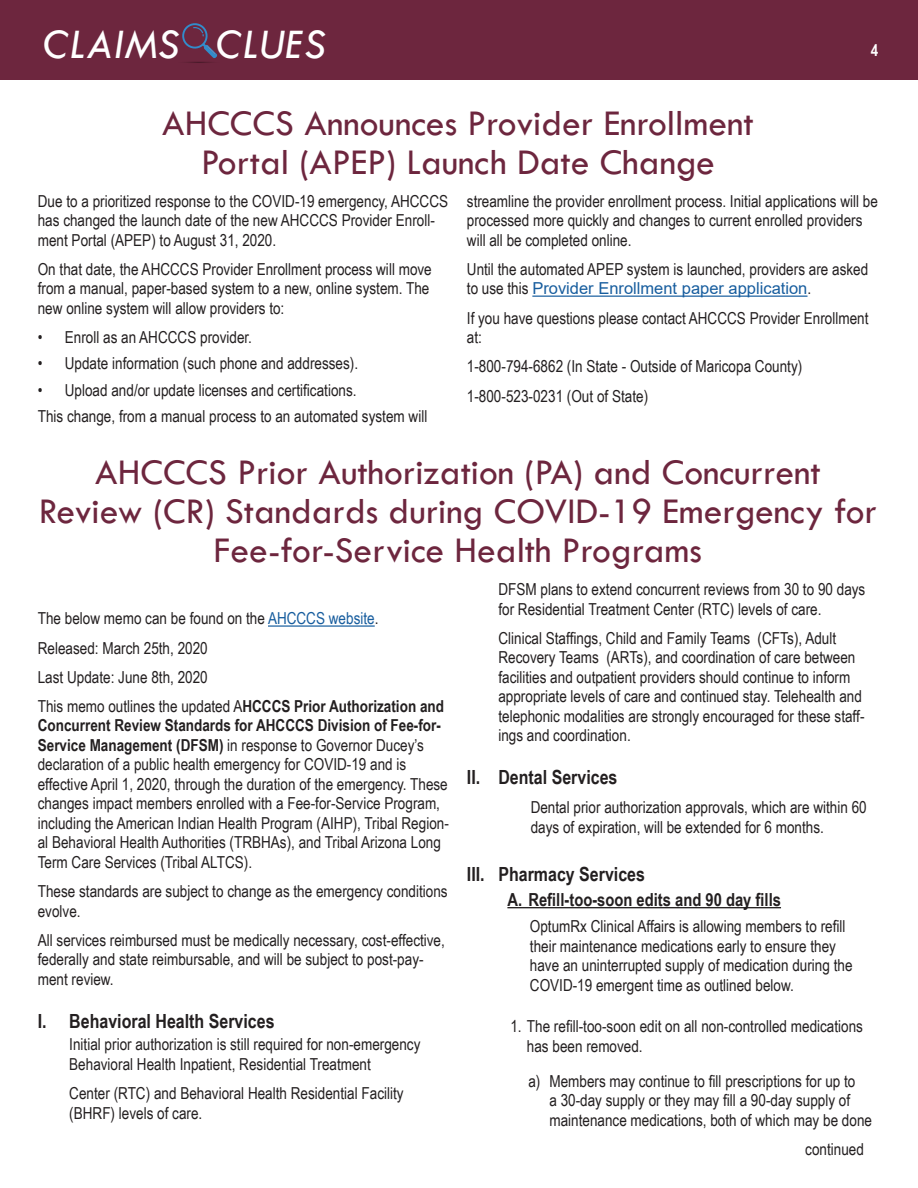
<style>
.page{position:relative;width:918px;height:1188px;background:#fff}
.page>*{position:absolute;margin:0;border:0;box-sizing:border-box;transform-origin:0 0}
.t1{font:italic 43.65px "Tw Cen";color:#fff}
.Main_red_headline{font:37.5px/39px "Tw Cen";color:#6d263e;text-align:center}
.Paragraph_Style_4{font:700 19.5px "Arial Narrow";color:#231f20}
.Paragraph_Style_5{font:700 18px "Arial Narrow";color:#231f20}
.Paragraph_Style_4-2{font:16.5px/19.5px "Arial Narrow";color:#231f20}
.Body_Text{font:16.5px/19.5px "Arial Narrow";color:#231f20}
.small_letter{font:16.5px/19.8px "Arial Narrow";color:#231f20}
.List_Paragraph{font:16.5px "Arial Narrow";color:#231f20}
.t2{font:700 16.5px "Arial Narrow";color:#fff}
.s1{font-family:"Arial";color:#175d9e}
.s2{color:#175d9e}
.s3{font-weight:700}
</style>
<div class="page">
<div style="left:0;top:0;width:918px;height:79px;background:#6d263e"></div>
<svg style="left:182px;top:23px;width:35px;height:40px"></svg>
<hr style="left:532px;top:296px;width:276px;height:1px;background:#175d9e">
<hr style="left:268px;top:625px;width:107px;height:2px;background:#175d9e">
<hr style="left:507px;top:907px;width:274px;height:1px;background:#231f20">
<h1 class="t1" style="left:43px;top:18px;width:285px">CLAIMS CLUES</h1>
<p class="t2" style="left:871px;top:38px;width:9px">4</p>
<p class="Main_red_headline" style="left:162px;top:103px;width:593px">AHCCCS Announces Provider Enrollment<br>Portal (APEP) Launch Date Change</p>
<p class="Paragraph_Style_4-2" style="left:38px;top:191px;width:412px">Due to a prioritized response to the COVID-19 emergency, AHCCCS has changed the launch date of the new AHCCCS Provider Enroll&shy;ment Portal (APEP) to August 31, 2020.</p>
<p class="Paragraph_Style_4-2" style="left:38px;top:259px;width:396px">On that date, the AHCCCS Provider Enrollment process will move from a manual, paper-based system to a new, online system. The new online system will allow providers to:</p>
<p class="Paragraph_Style_4-2" style="left:38px;top:327px;width:216px">• Enroll as an AHCCCS provider.</p>
<p class="Paragraph_Style_4-2" style="left:38px;top:353px;width:322px">• Update information (such phone and addresses).</p>
<p class="Paragraph_Style_4-2" style="left:38px;top:379px;width:320px">• Upload and/or update licenses and certifications.</p>
<p class="Paragraph_Style_4-2" style="left:38px;top:406px;width:391px">This change, from a manual process to an automated system will</p>
<p class="Paragraph_Style_4-2" style="left:467px;top:191px;width:413px">streamline the provider enrollment process. Initial applications will be processed more quickly and changes to current enrolled providers will all be completed online.</p>
<p class="Paragraph_Style_4-2" style="left:467px;top:259px;width:403px">Until the automated APEP system is launched, providers are asked to use this <span class="s1">Provider Enrollment paper application</span>.</p>
<p class="Paragraph_Style_4-2" style="left:467px;top:307px;width:403px">If you have questions please contact AHCCCS Provider Enrollment at:</p>
<p class="Paragraph_Style_4-2" style="left:467px;top:356px;width:337px">1-800-794-6862 (In State - Outside of Maricopa County)</p>
<p class="Paragraph_Style_4-2" style="left:467px;top:385px;width:183px">1-800-523-0231 (Out of State)</p>
<p class="Main_red_headline" style="left:39px;top:453px;width:840px">AHCCCS Prior Authorization (PA) and Concurrent<br>Review (CR) Standards during COVID-19 Emergency for<br>Fee-for-Service Health Programs</p>
<p class="Paragraph_Style_4-2" style="left:38px;top:608px;width:342px">The below memo can be found on the <span class="s2">AHCCCS website</span>.</p>
<p class="Paragraph_Style_4-2" style="left:38px;top:637px;width:171px">Released: March 25th, 2020</p>
<p class="Paragraph_Style_4-2" style="left:38px;top:667px;width:172px">Last Update: June 8th, 2020</p>
<p class="Paragraph_Style_4-2" style="left:38px;top:696px;width:413px">This memo outlines the updated A<span class="s3">HCCCS Prior Authorization and Concurrent Review Standards for AHCCCS Division of Fee-for-Service Management (DFSM)</span> in response to Governor Ducey’s declaration of a public health emergency for COVID-19 and is effective April 1, 2020, through the duration of the emergency. These changes impact members enrolled with a Fee-for-Service Program, including the American Indian Health Program (AIHP), Tribal Region&shy;al Behavioral Health Authorities (TRBHAs), and Tribal Arizona Long Term Care Services (Tribal ALTCS).</p>
<p class="Paragraph_Style_4-2" style="left:38px;top:881px;width:411px">These standards are subject to change as the emergency conditions evolve.</p>
<p class="Paragraph_Style_4-2" style="left:38px;top:930px;width:409px">All services reimbursed must be medically necessary, cost-effective, federally and state reimbursable, and will be subject to post-pay&shy;ment review.</p>
<p class="Paragraph_Style_4" style="left:38px;top:1006px;width:238px">I. Behavioral Health Services</p>
<p class="Paragraph_Style_4-2" style="left:69px;top:1034px;width:353px">Initial prior authorization is still required for non-emergency<br>Behavioral Health Inpatient, Residential Treatment</p>
<p class="Paragraph_Style_4-2" style="left:69px;top:1083px;width:336px">Center (RTC) and Behavioral Health Residential Facility (BHRF) levels of care.</p>
<p class="Paragraph_Style_4-2" style="left:498px;top:579px;width:368px">DFSM plans to extend concurrent reviews from 30 to 90 days for Residential Treatment Center (RTC) levels of care.</p>
<p class="Paragraph_Style_4-2" style="left:498px;top:628px;width:368px">Clinical Staffings, Child and Family Teams (CFTs), Adult Recovery Teams (ARTs), and coordination of care between facilities and outpatient providers should continue to inform appropriate levels of care and continued stay. Telehealth and telephonic modalities are strongly encouraged for these staff&shy;ings and coordination.</p>
<p class="Paragraph_Style_4" style="left:467px;top:762px;width:152px">II. Dental Services</p>
<p class="Body_Text" style="left:531px;top:797px;width:338px">Dental prior authorization approvals, which are within 60 days of expiration, will be extended for 6 months.</p>
<p class="Paragraph_Style_4" style="left:467px;top:859px;width:180px">III. Pharmacy Services</p>
<p class="Paragraph_Style_5" style="left:507px;top:886px;width:275px">A. Refill-too-soon edits and 90 day fills</p>
<p class="Body_Text" style="left:530px;top:916px;width:324px">OptumRx Clinical Affairs is allowing members to refill their maintenance medications early to ensure they have an uninterrupted supply of medication during the COVID-19 emergent time as outlined below.</p>
<p class="Body_Text" style="left:527px;top:1016px;width:338px;text-indent:-16px">1. The refill-too-soon edit on all non-controlled medications has been removed.</p>
<p class="small_letter" style="left:549px;top:1070px;width:324px;text-indent:-21px">a) Members may continue to fill prescriptions for up to<br>a 30-day supply or they may fill a 90-day supply of maintenance medications, both of which may be done</p>
<p class="List_Paragraph" style="left:805px;top:1137px;width:60px">continued</p>
</div>
